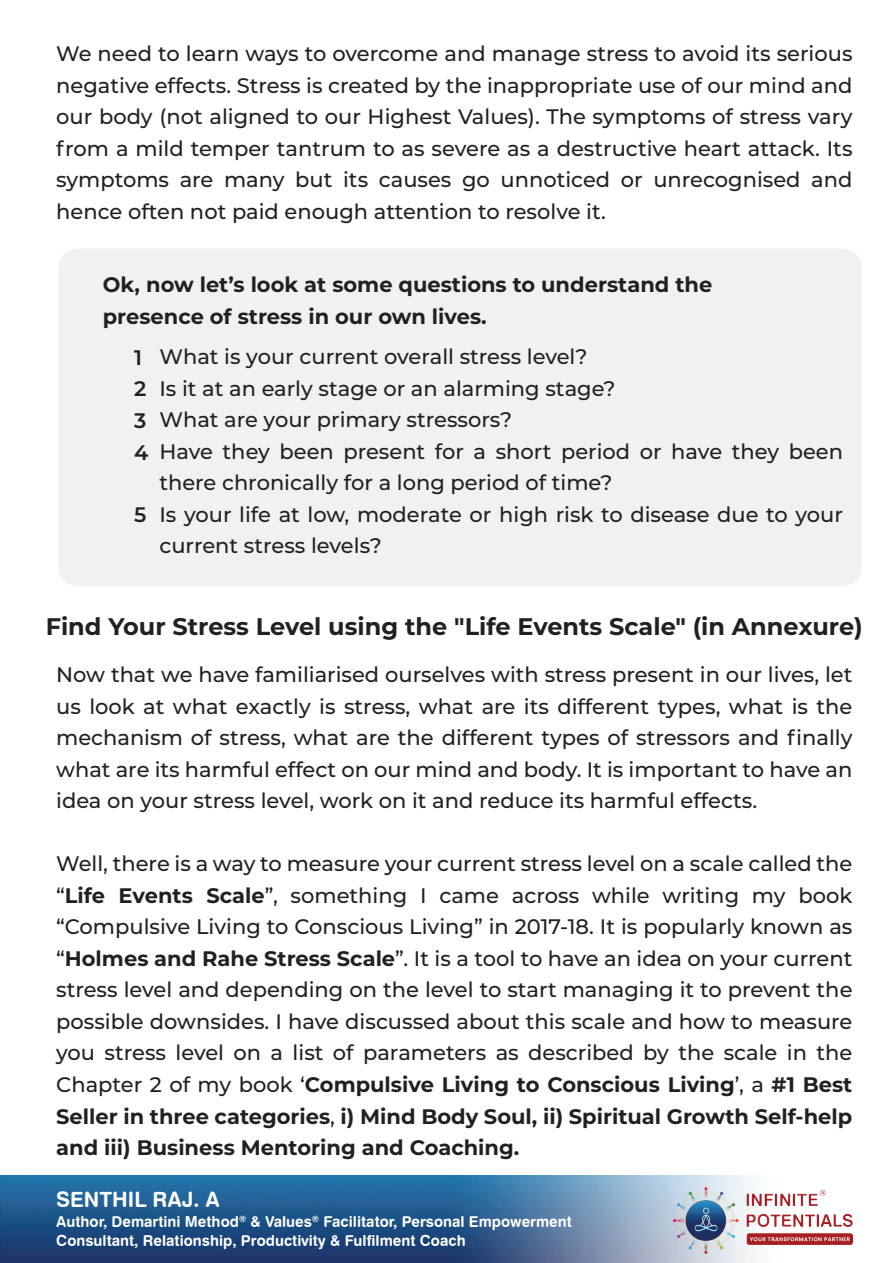
<style>
.page{position:relative;width:893px;height:1263px;background:#fff}
.page>*{position:absolute;margin:0;border:0;box-sizing:border-box;transform-origin:0 0}
.t1{font:700 24px "Montserrat";color:#231f20}
.t2{font:500 21px/31.5px "Montserrat";color:#231f20;text-align:justify}
.t3{font:700 21px/31.8px "Montserrat";color:#231f20}
.t4{font:21px "Swiss 721 BT Bold Rounded";color:#fff}
.t5{font:600 21px/31.8px "Montserrat";color:#231f20}
.t6{font:15px/19.2px "Swiss 721 BT Bold Rounded";color:#fff}
.s1{font-weight:700}
</style>
<div class="page">
<div style="left:59px;top:249px;width:803px;height:337px;background:#f0f1f1;border-radius:19px"></div>
<img style="left:0;top:1176px;width:853px;height:87px">
<img style="left:673px;top:1187px;width:179px;height:66px">
<p class="t2" style="left:56px;top:37px;width:798px">We need to learn ways to overcome and manage stress to avoid its serious negative effects. Stress is created by the inappropriate use of our mind and our body (not aligned to our Highest Values). The symptoms of stress vary from a mild temper tantrum to as severe as a destructive heart attack. Its symptoms are many but its causes go unnoticed or unrecognised and hence often not paid enough attention to resolve it.</p>
<p class="t3" style="left:103px;top:267px;width:611px">Ok, now let’s look at some questions to understand the presence of stress in our own lives.</p>
<p class="t2" style="left:159px;top:340px;width:685px;text-align:left">What is your current overall stress level?<br>Is it at an early stage or an alarming stage?<br>What are your primary stressors?<br>Have they been present for a short period or have they been there chronically for a long period of time?<br>Is your life at low, moderate or high risk to disease due to your current stress levels?</p>
<p class="t5" style="left:134px;top:340px;width:16px">1<br>2<br>3<br>4</p>
<p class="t5" style="left:134px;top:498px;width:14px">5</p>
<p class="t1" style="left:46px;top:609px;width:818px">Find Your Stress Level using the "Life Events Scale" (in Annexure)</p>
<p class="t2" style="left:56px;top:658px;width:798px">Now that we have familiarised ourselves with stress present in our lives, let us look at what exactly is stress, what are its different types, what is the mechanism of stress, what are the different types of stressors and finally what are its harmful effect on our mind and body. It is important to have an idea on your stress level, work on it and reduce its harmful effects.</p>
<p class="t2" style="left:56px;top:847px;width:798px">Well, there is a way to measure your current stress level on a scale called the “<span class="s1">Life Events Scale</span>”, something I came across while writing my book “Compulsive Living to Conscious Living” in 2017-18. It is popularly known as “<span class="s1">Holmes and Rahe Stress Scale</span>”. It is a tool to have an idea on your current stress level and depending on the level to start managing it to prevent the possible downsides. I have discussed about this scale and how to measure you stress level on a list of parameters as described by the scale in the Chapter 2 of my book ‘<span class="s1">Compulsive Living to Conscious Living</span>’, a <span class="s1">#1 Best Seller in three categories</span>, <span class="s1">i) Mind Body Soul, ii) Spiritual Growth Self-help and iii) Business Mentoring and Coaching.</span></p>
<p class="t4" style="left:56px;top:1186px;width:165px">SENTHIL RAJ. A</p>
<p class="t6" style="left:56px;top:1211px;width:517px">Author, Demartini Method<sup>®</sup> &amp; Values<sup>®</sup> Facilitator, Personal Empowerment<br>Consultant, Relationship, Productivity &amp; Fulfilment Coach</p>
</div>
